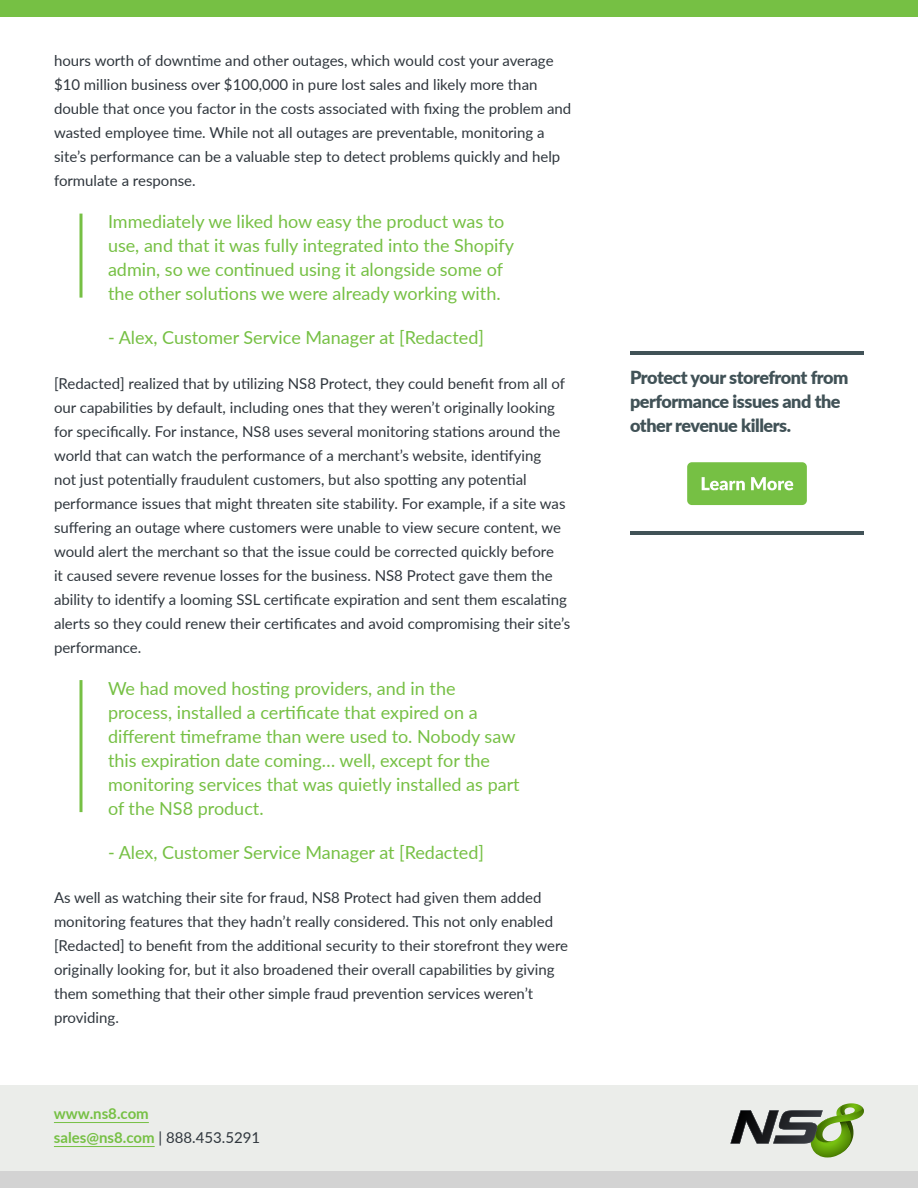
<style>
.page{position:relative;width:918px;height:1188px;background:#fff}
.page>*{position:absolute;margin:0;border:0;box-sizing:border-box;transform-origin:0 0}
.t1{font:18px/24px "Lato";color:#76c044}
.t2{font:900 18px/24px "Lato";letter-spacing:-.025em;color:#415257}
.Body_Text{font:15px/24px "Lato";color:#2f363d}
.t3{font:700 15px "Lato";color:#76c044}
.s1{font-weight:400;color:#2f363d}
</style>
<div class="page">
<div style="left:0;top:0;width:918px;height:16px;background:#76c044"></div>
<hr style="left:80px;top:214px;width:2px;height:84px;background:#76c044">
<hr style="left:80px;top:680px;width:2px;height:132px;background:#76c044">
<div style="left:0;top:1085px;width:918px;height:87px;background:#ebedea"></div>
<div style="left:0;top:1172px;width:918px;height:16px;background:#d3d3d3"></div>
<hr style="left:54px;top:1122px;width:95px;height:1px;background:#76c044">
<hr style="left:54px;top:1146px;width:101px;height:1px;background:#76c044">
<svg style="left:730px;top:1103px;width:134px;height:54px"></svg>
<div style="left:687px;top:462px;width:120px;height:43px;background:#76c044;border-radius:5px"></div>
<svg style="left:702px;top:477px;width:43px;height:13px"></svg>
<svg style="left:751px;top:477px;width:42px;height:13px"></svg>
<hr style="left:630px;top:351px;width:234px;height:4px;background:#415257">
<hr style="left:630px;top:531px;width:234px;height:4px;background:#415257">
<p class="Body_Text" style="left:54px;top:48px;width:519px">hours worth of downtime and other outages, which would cost your average $10 million business over $100,000 in pure lost sales and likely more than double that once you factor in the costs associated with fixing the problem and wasted employee time. While not all outages are preventable, monitoring a site’s performance can be a valuable step to detect problems quickly and help formulate a response.</p>
<p class="t1" style="left:108px;top:209px;width:408px">Immediately we liked how easy the product was to use, and that it was fully integrated into the Shopify admin, so we continued using it alongside some of the other solutions we were already working with.</p>
<p class="t1" style="left:108px;top:325px;width:378px">- Alex, Customer Service Manager at [Redacted]</p>
<p class="Body_Text" style="left:54px;top:370px;width:518px">[Redacted] realized that by utilizing NS8 Protect, they could benefit from all of our capabilities by default, including ones that they weren’t originally looking for specifically. For instance, NS8 uses several monitoring stations around the world that can watch the performance of a merchant’s website, identifying<br>not just potentially fraudulent customers, but also spotting any potential performance issues that might threaten site stability. For example, if a site was suffering an outage where customers were unable to view secure content, we would alert the merchant so that the issue could be corrected quickly before<br>it caused severe revenue losses for the business. NS8 Protect gave them the ability to identify a looming SSL certificate expiration and sent them escalating alerts so they could renew their certificates and avoid compromising their site’s performance.</p>
<p class="t1" style="left:108px;top:675px;width:413px">We had moved hosting providers, and in the process, installed a certificate that expired on a different timeframe than were used to. Nobody saw this expiration date coming… well, except for the monitoring services that was quietly installed as part of the NS8 product.</p>
<p class="t1" style="left:108px;top:840px;width:378px">- Alex, Customer Service Manager at [Redacted]</p>
<p class="Body_Text" style="left:54px;top:885px;width:516px">As well as watching their site for fraud, NS8 Protect had given them added monitoring features that they hadn’t really considered. This not only enabled [Redacted] to benefit from the additional security to their storefront they were originally looking for, but it also broadened their overall capabilities by giving them something that their other simple fraud prevention services weren’t providing.</p>
<p class="t3" style="left:54px;top:1103px;width:96px">www.ns8.com</p>
<p class="t3" style="left:54px;top:1127px;width:208px">sales@ns8.com <span class="s1">| 888.453.5291</span></p>
<p class="t2" style="left:630px;top:364px;width:220px">Protect your storefront from performance issues and the other revenue killers.</p>
</div>
